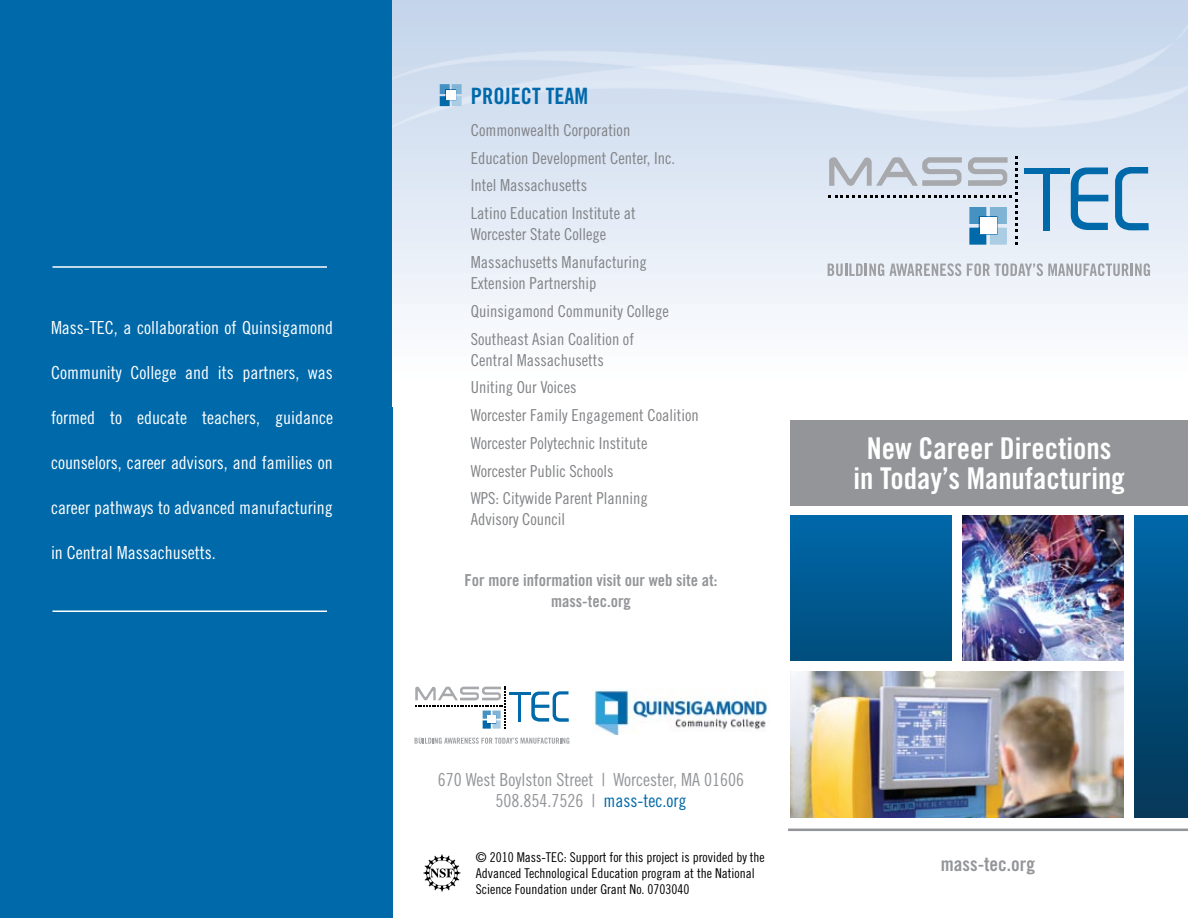
<style>
.page{position:relative;width:1188px;height:918px;background:#fff}
.page>*{position:absolute;margin:0;border:0;box-sizing:border-box;transform-origin:0 0}
.t1{font:30px/30px "Trade Gothic Bold Cond Twenty";color:#fff;text-align:center}
.t2{font:22.5px "Trade Gothic Bold Cond Twenty";color:#0069aa}
.t3{font:19.5px "Trade Gothic Bold Cond Twenty";color:#939598}
.t4{font:18px "Trade Gothic Cond Eighteen";color:#fff}
.t5{font:18px/21.6px "Trade Gothic Cond Eighteen";color:#939598;text-align:center}
.t6{font:16.5px/27.8px "Trade Gothic Cond Eighteen";color:#808285}
.t7{font:16.5px/21px "Trade Gothic Bold Cond Twenty";color:#939598;text-align:center}
.t8{font:13.5px/16.2px "Trade Gothic Cond Eighteen";color:#000}
.s1{color:#0069aa}
</style>
<div class="page">
<div style="left:0;top:0;width:392px;height:918px;background:#0069aa"></div>
<img style="left:1134px;top:515px;width:54px;height:302px">
<img style="left:790px;top:671px;width:334px;height:146px">
<img style="left:963px;top:515px;width:161px;height:146px">
<img style="left:790px;top:515px;width:162px;height:146px">
<div style="left:790px;top:420px;width:398px;height:85px;background:#939598"></div>
<hr style="left:788px;top:829px;width:400px;height:2px;background:#939598">
<img style="left:392px;top:0;width:796px;height:319px">
<svg style="left:440px;top:84px;width:22px;height:22px"></svg>
<div style="left:446px;top:90px;width:10px;height:10px;background:#fff"></div>
<hr style="left:52px;top:266px;width:275px;height:2px;background:#fff">
<hr style="left:52px;top:610px;width:275px;height:2px;background:#fff">
<svg style="left:1071px;top:168px;width:37px;height:62px;background:#7fb1d4"></svg>
<svg style="left:1115px;top:167px;width:34px;height:63px;background:#93bddb"></svg>
<div style="left:1025px;top:168px;width:45px;height:5px;background:#0069aa"></div>
<div style="left:1043px;top:168px;width:6px;height:62px;background:#0069aa"></div>
<svg style="left:829px;top:156px;width:189px;height:89px;background:#cbd5e1"></svg>
<div style="left:980px;top:217px;width:17px;height:17px;background:#fff"></div>
<svg style="left:828px;top:263px;width:133px;height:13px;background:#c4c8cd"></svg>
<svg style="left:967px;top:263px;width:183px;height:13px;background:#c7cad0"></svg>
<svg style="left:531px;top:691px;width:38px;height:31px"></svg>
<hr style="left:509px;top:692px;width:22px;height:2px;background:#0069aa">
<hr style="left:518px;top:692px;width:3px;height:30px;background:#0069aa">
<svg style="left:415px;top:686px;width:91px;height:43px"></svg>
<div style="left:488px;top:715px;width:8px;height:8px;background:#fff"></div>
<svg style="left:415px;top:738px;width:154px;height:6px"></svg>
<img style="left:592px;top:689px;width:176px;height:45px">
<svg style="left:423px;top:854px;width:37px;height:38px"></svg>
<p class="t4" style="left:51px;top:317px;width:284px">Mass-TEC, a collaboration of Quinsigamond</p>
<p class="t4" style="left:51px;top:362px;width:283px">Community College and its partners, was</p>
<p class="t4" style="left:51px;top:407px;width:284px">formed to educate teachers, guidance</p>
<p class="t4" style="left:51px;top:452px;width:283px">counselors, career advisors, and families on</p>
<p class="t4" style="left:51px;top:497px;width:283px">career pathways to advanced manufacturing</p>
<p class="t4" style="left:51px;top:542px;width:166px">in Central Massachusetts.</p>
<h2 class="t2" style="left:471px;top:83px;width:119px">PROJECT TEAM</h2>
<p class="t6" style="left:471px;top:116px;width:206px">Commonwealth Corporation<br>Education Development Center, Inc.<br>Intel Massachusetts<br>Latino Education Institute at</p>
<p class="t6" style="left:471px;top:220px;width:177px">Worcester State College<br>Massachusetts Manufacturing</p>
<p class="t6" style="left:471px;top:269px;width:199px">Extension Partnership<br>Quinsigamond Community College<br>Southeast Asian Coalition of</p>
<p class="t6" style="left:471px;top:346px;width:229px">Central Massachusetts<br>Uniting Our Voices<br>Worcester Family Engagement Coalition<br>Worcester Polytechnic Institute<br>Worcester Public Schools<br>WPS: Citywide Parent Planning</p>
<p class="t6" style="left:471px;top:505px;width:96px">Advisory Council</p>
<p class="t7" style="left:465px;top:569px;width:254px">For more information visit our web site at: mass-tec.org</p>
<p class="t5" style="left:438px;top:768px;width:308px">670 West Boylston Street | Worcester, MA 01606<br>508.854.7526 | <span class="s1">mass-tec.org</span></p>
<p class="t8" style="left:476px;top:849px;width:290px">© 2010 Mass-TEC: Support for this project is provided by the<br>Advanced Technological Education program at the National<br>Science Foundation under Grant No. 0703040</p>
<h1 class="t1" style="left:853px;top:434px;width:273px">New Career Directions in Today’s Manufacturing</h1>
<p class="t3" style="left:941px;top:853px;width:96px">mass-tec.org</p>
</div>
